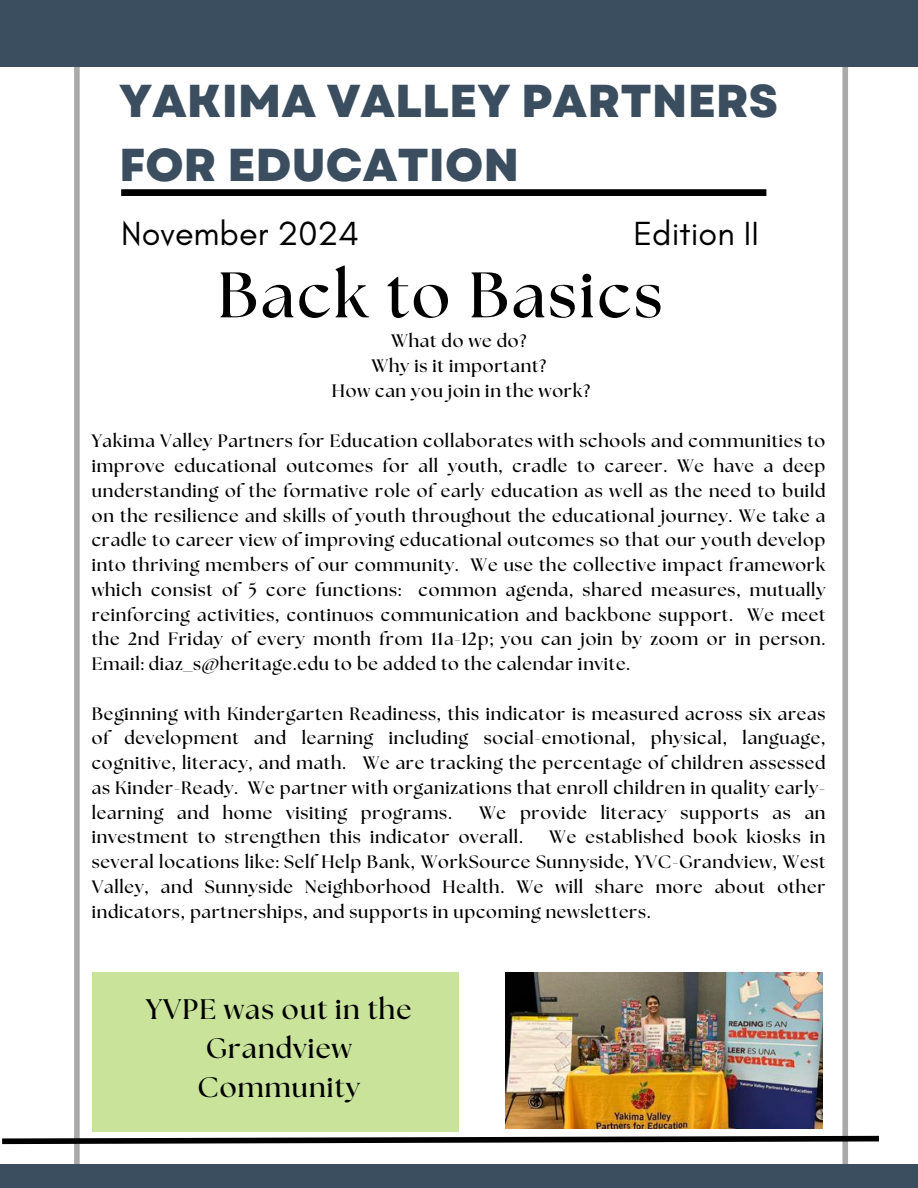
<style>
.page{position:relative;width:918px;height:1188px;background:#fff}
.page>*{position:absolute;margin:0;border:0;box-sizing:border-box;transform-origin:0 0}
.t1{font:700 64.2px "The Seasons";letter-spacing:.04em;color:#000}
.t2{font:800 46.05px/64.2px "Garet";color:#3b4e5f}
.t3{font:34.2px "Glacial Indifference";color:#000}
.t4{font:700 28.2px/39.3px "The Seasons";letter-spacing:.04em;color:#000;text-align:center}
.t5{font:700 18px/24.8px "The Seasons";letter-spacing:.04em;color:#000;text-align:center}
.t6{font:700 17.85px/24.8px "The Seasons";letter-spacing:.04em;color:#000;text-align:justify}
</style>
<div class="page">
<div style="left:74px;top:0;width:6px;height:1188px;background:#a9a9a9"></div>
<div style="left:842px;top:20px;width:6px;height:1168px;background:#a9a9a9"></div>
<div style="left:121px;top:189px;width:645px;height:7px;background:#000"></div>
<svg style="left:2px;top:1133px;width:877px;height:14px"></svg>
<img style="left:505px;top:972px;width:317px;height:157px">
<div style="left:0;top:0;width:918px;height:67px;background:#3b4e5f"></div>
<div style="left:0;top:1164px;width:918px;height:24px;background:#3b4e5f"></div>
<div style="left:92px;top:972px;width:367px;height:160px;background:#c9e49a"></div>
<h2 class="t2" style="left:119px;top:69px;width:661px">YAKIMA VALLEY PARTNERS<br>FOR EDUCATION</h2>
<h3 class="t3" style="left:121px;top:212px;width:240px">November 2024</h3>
<h3 class="t3" style="left:633px;top:212px;width:127px">Edition II</h3>
<h1 class="t1" style="left:218px;top:266px;width:447px">Back to Basics</h1>
<p class="t5" style="left:332px;top:329px;width:260px">What do we do?<br>Why is it important?<br>How can you join in the work?</p>
<p class="t6" style="left:92px;top:430px;width:735px">Yakima Valley Partners for Education collaborates with schools and communities to improve educational outcomes for all youth, cradle to career. We have a deep understanding of the formative role of early education as well as the need to build on the resilience and skills of youth throughout the educational journey. We take a cradle to career view of improving educational outcomes so that our youth develop into thriving members of our community. We use the collective impact framework which consist of 5 core functions: common agenda, shared measures, mutually reinforcing activities, continuos communication and backbone support. We meet the 2nd Friday of every month from 11a-12p; you can join by zoom or in person.<br>Email: diaz_s@heritage.edu to be added to the calendar invite.</p>
<p class="t6" style="left:92px;top:702px;width:735px">Beginning with Kindergarten Readiness, this indicator is measured across six areas of development and learning including social-emotional, physical, language, cognitive, literacy, and math. We are tracking the percentage of children assessed as Kinder-Ready. We partner with organizations that enroll children in quality early&shy;learning and home visiting programs.</p>
<p class="t6" style="left:92px;top:801px;width:735px;text-indent:387px">We provide literacy supports as an investment to strengthen this indicator overall.</p>
<p class="t6" style="left:92px;top:826px;width:735px;text-indent:457px">We established book kiosks in several locations like: Self Help Bank, WorkSource Sunnyside, YVC-Grandview, West Valley, and Sunnyside Neighborhood Health. We will share more about other indicators, partnerships, and supports in upcoming newsletters.</p>
<h3 class="t4" style="left:146px;top:990px;width:267px">YVPE was out in the<br>Grandview<br>Community</h3>
</div>
